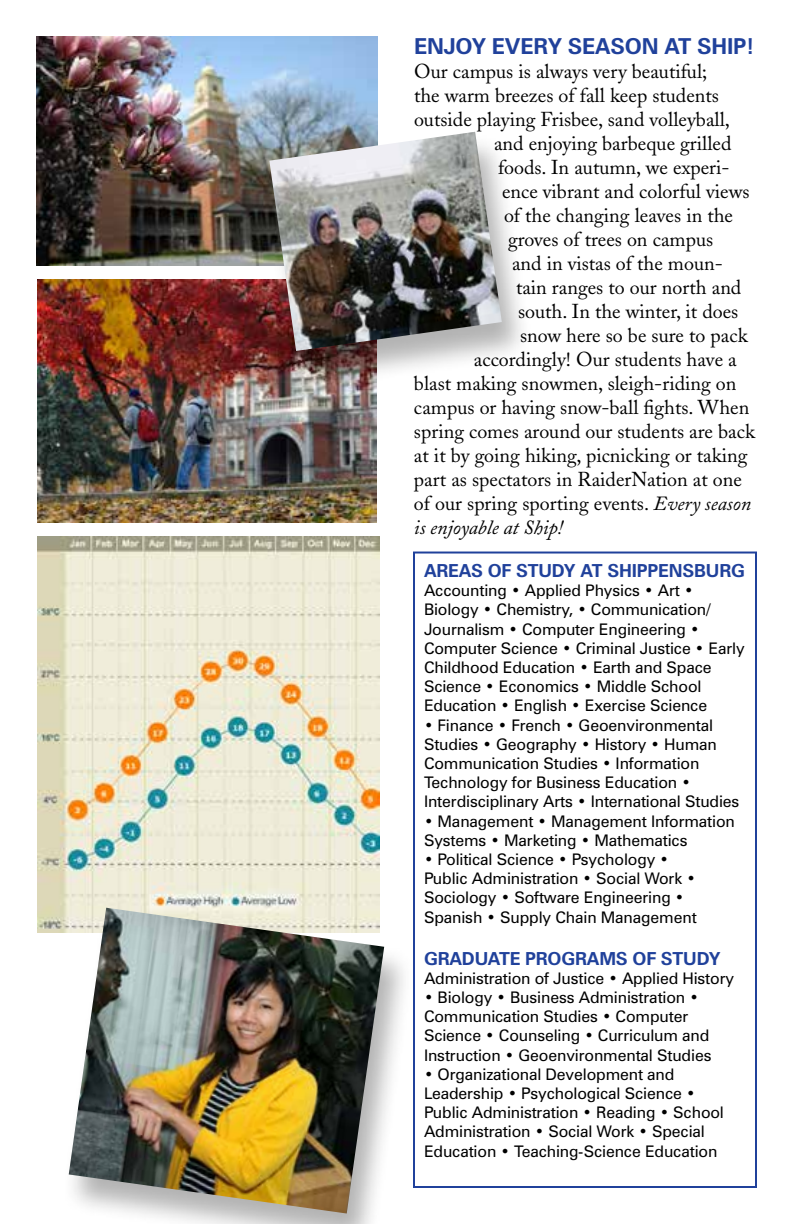
<style>
.page{position:relative;width:792px;height:1224px;background:#fff}
.page>*{position:absolute;margin:0;border:0;box-sizing:border-box;transform-origin:0 0}
.t1{font:700 22px "Zurich BT";letter-spacing:-.01em;color:#20419b}
.t2{font:20px "Adobe Caslon";color:#000}
.t3{font:italic 20px "Adobe Caslon";color:#000}
.t4{font:700 18px "Zurich BT";letter-spacing:-.01em;color:#20419b}
.t5{font:16px/19.2px "Zurich BT";letter-spacing:-.01em;color:#000}
.s1{font-style:italic}
</style>
<div class="page">
<img style="left:37px;top:536px;width:343px;height:396px">
<div style="left:413px;top:552px;width:344px;height:636px;border:2px solid #20419b"></div>
<img style="left:36px;top:36px;width:342px;height:230px">
<img style="left:37px;top:280px;width:340px;height:242px">
<div style="left:62px;top:910px;width:353px;height:314px;background:#000;opacity:.3"></div>
<img style="left:69px;top:908px;width:315px;height:306px">
<div style="left:262px;top:134px;width:271px;height:257px;background:#000;opacity:.3"></div>
<img style="left:269px;top:132px;width:233px;height:219px">
<h1 class="t1" style="left:414px;top:32px;width:29px">ENJOY</h1>
<h1 class="t1" style="left:492px;top:32px;width:43px">EVERY</h1>
<h1 class="t1" style="left:568px;top:32px;width:15px">SEA</h1>
<h1 class="t1" style="left:610px;top:32px;width:146px">SON AT SHIP!</h1>
<p class="t2" style="left:414px;top:59px;width:295px">Our campus is always very beautiful;</p>
<p class="t2" style="left:414px;top:83px;width:307px">the warm breezes of fall keep students</p>
<p class="t2" style="left:414px;top:107px;width:318px">outside playing Frisbee, sand volleyball,</p>
<p class="t2" style="left:494px;top:131px;width:239px">and enjoying barbeque grilled</p>
<p class="t2" style="left:498px;top:155px;width:233px">foods. In autumn, we experi-</p>
<p class="t2" style="left:502px;top:179px;width:249px">ence vibrant and colorful views</p>
<p class="t2" style="left:504px;top:203px;width:231px">of the changing leaves in the</p>
<p class="t2" style="left:508px;top:227px;width:207px">groves of trees on campus</p>
<p class="t2" style="left:512px;top:251px;width:212px">and in vistas of the moun-</p>
<p class="t2" style="left:516px;top:275px;width:227px">tain ranges to our north and</p>
<p class="t2" style="left:518px;top:299px;width:222px">south. In the winter, it does</p>
<p class="t2" style="left:520px;top:323px;width:229px">snow here so be sure to pack</p>
<p class="t2" style="left:474px;top:347px;width:264px">accordingly! Our students have a</p>
<p class="t2" style="left:414px;top:371px;width:324px">blast making snowmen, sleigh-riding on</p>
<p class="t2" style="left:414px;top:395px;width:337px">campus or having snow-ball fights. When</p>
<p class="t2" style="left:414px;top:419px;width:343px">spring comes around our students are back</p>
<p class="t2" style="left:414px;top:443px;width:335px">at it by going hiking, picnicking or taking</p>
<p class="t2" style="left:414px;top:467px;width:329px">part as spectators in RaiderNation at one</p>
<p class="t2" style="left:414px;top:491px;width:339px">of our spring sporting events. <span class="s1">Every season</span></p>
<p class="t3" style="left:414px;top:516px;width:151px">is enjoyable at Ship!</p>
<p class="t4" style="left:424px;top:560px;width:25px">AREA</p>
<p class="t4" style="left:471px;top:560px;width:172px">S OF STUDY AT SHIPPEN</p>
<p class="t4" style="left:683px;top:560px;width:50px">SBURG</p>
<p class="t5" style="left:424px;top:581px;width:322px">Accounting • Applied Physics • Art • Biology • Chemistry, • Communication/ Journalism • Computer Engineering • Computer Science • Criminal Justice • Early Childhood Education • Earth and Space Science • Economics • Middle School Education • English • Exercise Science</p>
<p class="t5" style="left:424px;top:715px;width:317px">• Finance • French • Geoenvironmental Studies • Geography • History • Human Communication Studies • Information Technology for Business Education • Interdisciplinary Arts • International Studies</p>
<p class="t5" style="left:424px;top:811px;width:312px">• Management • Management Information<br>Systems • Marketing • Mathematics</p>
<p class="t5" style="left:424px;top:850px;width:274px">• Political Science • Psychology • Public Administration • Social Work • Sociology • Software Engineering • Spanish • Supply Chain Management</p>
<p class="t4" style="left:424px;top:947px;width:14px">GRA</p>
<p class="t4" style="left:462px;top:947px;width:38px">DUATE</p>
<p class="t4" style="left:525px;top:947px;width:14px">PROGRA</p>
<p class="t4" style="left:599px;top:947px;width:122px">MS OF STUDY</p>
<p class="t5" style="left:424px;top:968px;width:312px">Administration of Justice • Applied History</p>
<p class="t5" style="left:424px;top:988px;width:289px">• Biology • Business Administration • Communication Studies • Computer Science • Counseling • Curriculum and Instruction • Geoenvironmental Studies</p>
<p class="t5" style="left:424px;top:1064px;width:301px">• Organizational Development and Leadership • Psychological Science • Public Administration • Reading • School Administration • Social Work • Special Education • Teaching-Science Education</p>
</div>
